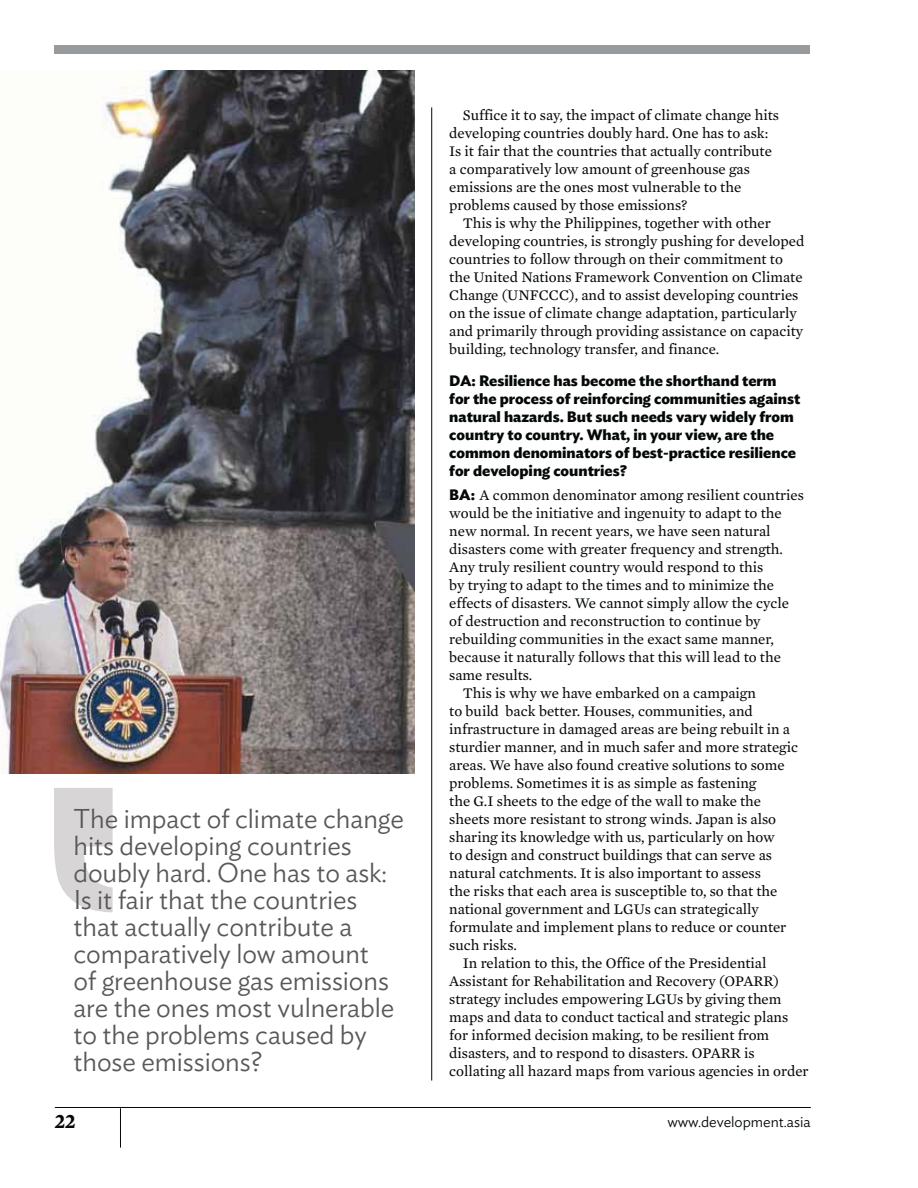
<style>
.page{position:relative;width:918px;height:1188px;background:#fff}
.page>*{position:absolute;margin:0;border:0;box-sizing:border-box;transform-origin:0 0}
.t1{font:300 27px/27px "Ideal Sans";letter-spacing:-.005em;color:#58585a}
.t2{font:700 21px "Mercury Text G2";color:#040809}
.t3{font:15px/18px "Mercury Text G2";color:#040809}
.t4{font:700 15px/18px "Ideal Sans";color:#040809}
.t5{font:300 15px "Ideal Sans";color:#040809}
.s1{font-family:"Ideal Sans";font-weight:700}
.s2{font-family:"Ideal Sans";font-weight:700;color:#fff}
</style>
<div class="page">
<hr style="left:55px;top:1107px;width:756px;height:1px;background:#040809">
<hr style="left:120px;top:1108px;width:1px;height:40px;background:#040809">
<div style="left:54px;top:45px;width:756px;height:9px;background:#979b9e"></div>
<hr style="left:431px;top:107px;width:1px;height:974px;background:#040809">
<svg style="left:54px;top:788px;width:59px;height:124px"></svg>
<img style="left:0;top:71px;width:415px;height:703px">
<p class="t1" style="left:73px;top:808px;width:332px">The impact of climate change hits developing countries doubly hard. One has to ask:<br>Is it fair that the countries that actually contribute a comparatively low amount<br>of greenhouse gas emissions are the ones most vulnerable to the problems caused by those emissions?</p>
<p class="t3" style="left:449px;top:107px;width:331px;text-indent:14px">Suffice it to say, the impact of climate change hits developing countries doubly hard. One has to ask:<br>Is it fair that the countries that actually contribute a comparatively low amount of greenhouse gas emissions are the ones most vulnerable to the problems caused by those emissions?</p>
<p class="t3" style="left:449px;top:215px;width:357px;text-indent:14px">This is why the Philippines, together with other developing countries, is strongly pushing for developed countries to follow through on their commitment to the United Nations Framework Convention on Climate Change (UNFCCC), and to assist developing countries on the issue of climate change adaptation, particularly and primarily through providing assistance on capacity building, technology transfer, and finance.</p>
<p class="t4" style="left:449px;top:373px;width:353px">DA: Resilience has become the shorthand term for the process of reinforcing communities against natural hazards. But such needs vary widely from country to country. What, in your view, are the common denominators of best-practice resilience for developing countries?</p>
<p class="t3" style="left:449px;top:487px;width:356px"><span class="s1">BA:</span><span class="s2">:</span>A common denominator among resilient countries</p>
<p class="t3" style="left:449px;top:505px;width:334px">would be the initiative and ingenuity to adapt to the</p>
<p class="t3" style="left:449px;top:523px;width:323px">new normal. In recent years, we have seen natural</p>
<p class="t3" style="left:449px;top:541px;width:335px">disasters come with greater frequency and strength.</p>
<p class="t3" style="left:449px;top:559px;width:316px">Any truly resilient country would respond to this</p>
<p class="t3" style="left:449px;top:577px;width:326px">by trying to adapt to the times and to minimize the</p>
<p class="t3" style="left:449px;top:595px;width:341px">effects of disasters. We cannot simply allow the cycle</p>
<p class="t3" style="left:449px;top:613px;width:313px">of destruction and reconstruction to continue by</p>
<p class="t3" style="left:449px;top:631px;width:326px">rebuilding communities in the exact same manner,</p>
<p class="t3" style="left:449px;top:649px;width:333px">because it naturally follows that this will lead to the</p>
<p class="t3" style="left:449px;top:667px;width:85px">same results.</p>
<p class="t3" style="left:463px;top:685px;width:295px">This is why we have embarked on a campaign</p>
<p class="t3" style="left:449px;top:703px;width:305px">to build back better. Houses, communities, and</p>
<p class="t3" style="left:449px;top:721px;width:342px">infrastructure in damaged areas are being rebuilt in a</p>
<p class="t3" style="left:449px;top:739px;width:350px">sturdier manner, and in much safer and more strategic</p>
<p class="t3" style="left:449px;top:757px;width:337px">areas. We have also found creative solutions to some</p>
<p class="t3" style="left:449px;top:775px;width:309px">problems. Sometimes it is as simple as fastening</p>
<p class="t3" style="left:449px;top:793px;width:313px">the G.I sheets to the edge of the wall to make the</p>
<p class="t3" style="left:449px;top:811px;width:328px">sheets more resistant to strong winds. Japan is also</p>
<p class="t3" style="left:449px;top:829px;width:327px">sharing its knowledge with us, particularly on how</p>
<p class="t3" style="left:449px;top:847px;width:324px">to design and construct buildings that can serve as</p>
<p class="t3" style="left:449px;top:865px;width:313px">natural catchments. It is also important to assess</p>
<p class="t3" style="left:449px;top:883px;width:330px">the risks that each area is susceptible to, so that the</p>
<p class="t3" style="left:449px;top:901px;width:311px">national government and LGUs can strategically</p>
<p class="t3" style="left:449px;top:919px;width:339px">formulate and implement plans to reduce or counter</p>
<p class="t3" style="left:449px;top:937px;width:69px">such risks.</p>
<p class="t3" style="left:463px;top:955px;width:305px">In relation to this, the Office of the Presidential</p>
<p class="t3" style="left:449px;top:973px;width:331px">Assistant for Rehabilitation and Recovery (OPARR)</p>
<p class="t3" style="left:449px;top:991px;width:334px">strategy includes empowering LGUs by giving them</p>
<p class="t3" style="left:449px;top:1009px;width:340px">maps and data to conduct tactical and strategic plans</p>
<p class="t3" style="left:449px;top:1027px;width:321px">for informed decision making, to be resilient from</p>
<p class="t3" style="left:449px;top:1045px;width:307px">disasters, and to respond to disasters. OPARR is</p>
<p class="t3" style="left:449px;top:1063px;width:361px">collating all hazard maps from various agencies in order</p>
<h2 class="t2" style="left:55px;top:1115px;width:22px">22</h2>
<p class="t5" style="left:667px;top:1117px;width:145px">www.development.asia</p>
</div>
